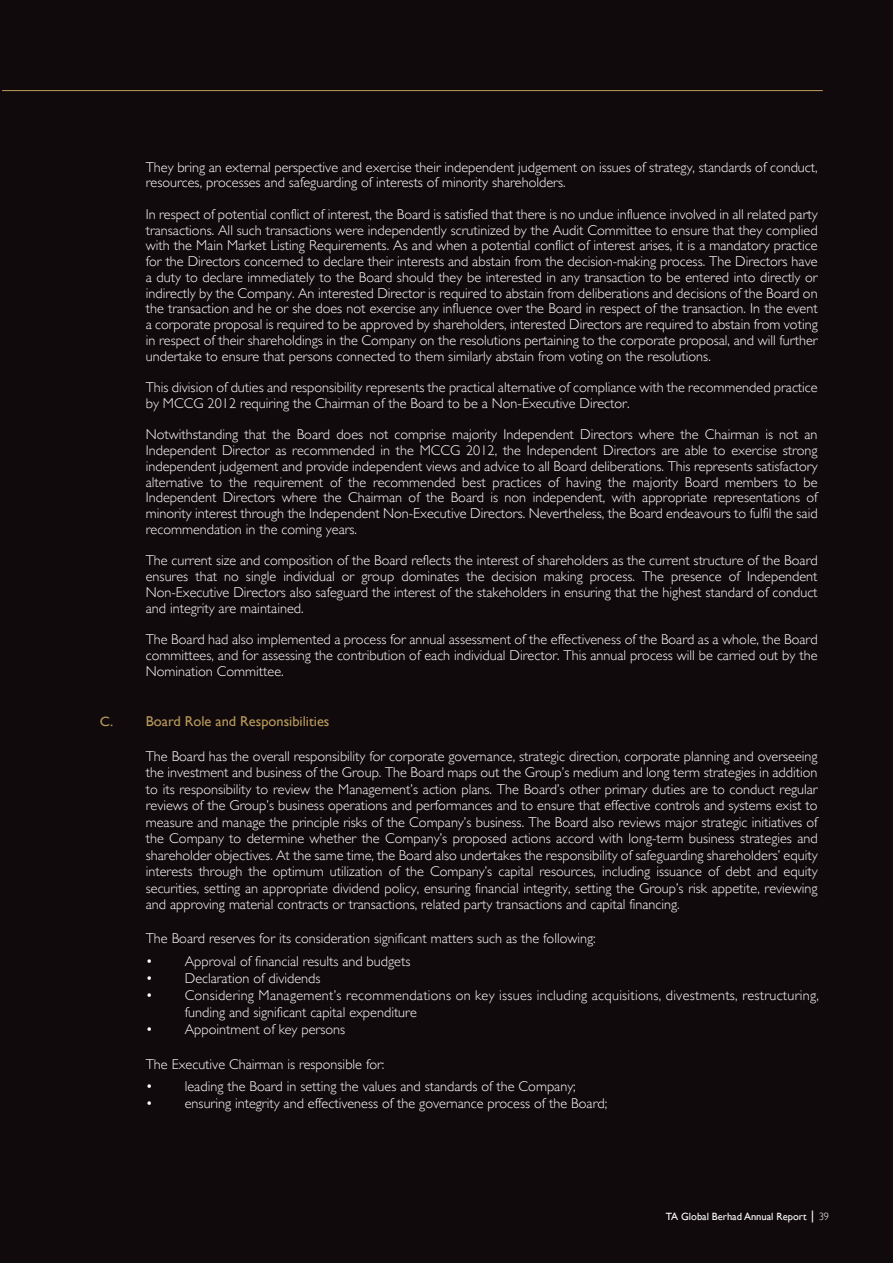
<style>
.page{position:relative;width:893px;height:1263px;background:#110a0c}
.page>*{position:absolute;margin:0;border:0;box-sizing:border-box;transform-origin:0 0}
.t1{font:300 14.25px/15.8px "Gill Sans";color:#fff;text-align:justify}
.t2{font:300 14.25px/17.1px "Gill Sans";letter-spacing:.02em;color:#fff}
.t3{font:14.25px "Gill Sans";color:#b99a5a}
.t4{font:13.35px "Gill Sans";color:#b99a5a;scale:1.07 1}
.t5{font:10.5px "Gill Sans";color:#fff}
.s1{font-family:"Calibri";font-size:13.5px}
.s2{font-weight:300}
</style>
<div class="page">
<hr style="left:2px;top:90px;width:821px;height:1px;background:#b99a5a">
<p class="t4" style="left:100px;top:714px;width:14px">C.</p>
<p class="t1" style="left:146px;top:159px;width:673px">They bring an external perspective and exercise their independent judgement on issues of strategy, standards of conduct, resources, processes and safeguarding of interests of minority shareholders.</p>
<p class="t1" style="left:146px;top:206px;width:673px">In respect of potential conflict of interest, the Board is satisfied that there is no undue influence involved in all related party transactions. All such transactions were independently scrutinized by the Audit Committee to ensure that they complied with the Main Market Listing Requirements. As and when a potential conflict of interest arises, it is a mandatory practice for the Directors concerned to declare their interests and abstain from the decision-making process. The Directors have a duty to declare immediately to the Board should they be interested in any transaction to be entered into directly or indirectly by the Company. An interested Director is required to abstain from deliberations and decisions of the Board on the transaction and he or she does not exercise any influence over the Board in respect of the transaction. In the event a corporate proposal is required to be approved by shareholders, interested Directors are required to abstain from voting in respect of their shareholdings in the Company on the resolutions pertaining to the corporate proposal, and will further undertake to ensure that persons connected to them similarly abstain from voting on the resolutions.</p>
<p class="t1" style="left:146px;top:379px;width:673px">This division of duties and responsibility represents the practical alternative of compliance with the recommended practice by MCCG 2012 requiring the Chairman of the Board to be a Non-Executive Director.</p>
<p class="t1" style="left:146px;top:427px;width:673px">Notwithstanding that the Board does not comprise majority Independent Directors where the Chairman is not an Independent Director as recommended in the MCCG 2012, the Independent Directors are able to exercise strong independent judgement and provide independent views and advice to all Board deliberations. This represents satisfactory alternative to the requirement of the recommended best practices of having the majority Board members to be Independent Directors where the Chairman of the Board is non independent, with appropriate representations of minority interest through the Independent Non-Executive Directors. Nevertheless, the Board endeavours to fulfil the said recommendation in the coming years.</p>
<p class="t1" style="left:146px;top:553px;width:673px">The current size and composition of the Board reflects the interest of shareholders as the current structure of the Board ensures that no single individual or group dominates the decision making process. The presence of Independent Non-Executive Directors also safeguard the interest of the stakeholders in ensuring that the highest standard of conduct and integrity are maintained.</p>
<p class="t1" style="left:146px;top:631px;width:673px">The Board had also implemented a process for annual assessment of the effectiveness of the Board as a whole, the Board committees, and for assessing the contribution of each individual Director. This annual process will be carried out by the Nomination Committee.</p>
<p class="t3" style="left:146px;top:713px;width:185px">Board Role and Responsibilities</p>
<p class="t1" style="left:146px;top:747px;width:673px;line-height:16.5px">The Board has the overall responsibility for corporate governance, strategic direction, corporate planning and overseeing the investment and business of the Group. The Board maps out the Group’s medium and long term strategies in addition to its responsibility to review the Management’s action plans. The Board’s other primary duties are to conduct regular reviews of the Group’s business operations and performances and to ensure that effective controls and systems exist to measure and manage the principle risks of the Company’s business. The Board also reviews major strategic initiatives of the Company to determine whether the Company’s proposed actions accord with long-term business strategies and shareholder objectives. At the same time, the Board also undertakes the responsibility of safeguarding shareholders’ equity interests through the optimum utilization of the Company’s capital resources, including issuance of debt and equity securities, setting an appropriate dividend policy, ensuring financial integrity, setting the Group’s risk appetite, reviewing and approving material contracts or transactions, related party transactions and capital financing.</p>
<p class="t1" style="left:146px;top:931px;width:451px">The Board reserves for its consideration significant matters such as the following:</p>
<p class="t1" style="left:146px;top:953px;width:266px">• Approval of financial results and budgets</p>
<p class="t1" style="left:146px;top:970px;width:176px">• Declaration of dividends</p>
<p class="t2" style="left:185px;top:987px;width:636px;text-indent:-39px">• Considering Management’s recommendations on key issues including acquisitions, divestments, restructuring, funding and significant capital expenditure</p>
<p class="t1" style="left:146px;top:1021px;width:201px">• Appointment of key persons</p>
<p class="t1" style="left:146px;top:1056px;width:240px">The Executive Chairman is responsible for:</p>
<p class="t1" style="left:146px;top:1078px;width:431px">• leading the Board in setting the values and standards of the Company;</p>
<p class="t1" style="left:146px;top:1095px;width:463px">• ensuring integrity and effectiveness of the governance process of the Board;</p>
<p class="t5" style="left:666px;top:1211px;width:165px">TA Global Berhad Annual Report <span class="s1">|</span> <span class="s2">39</span></p>
</div>
